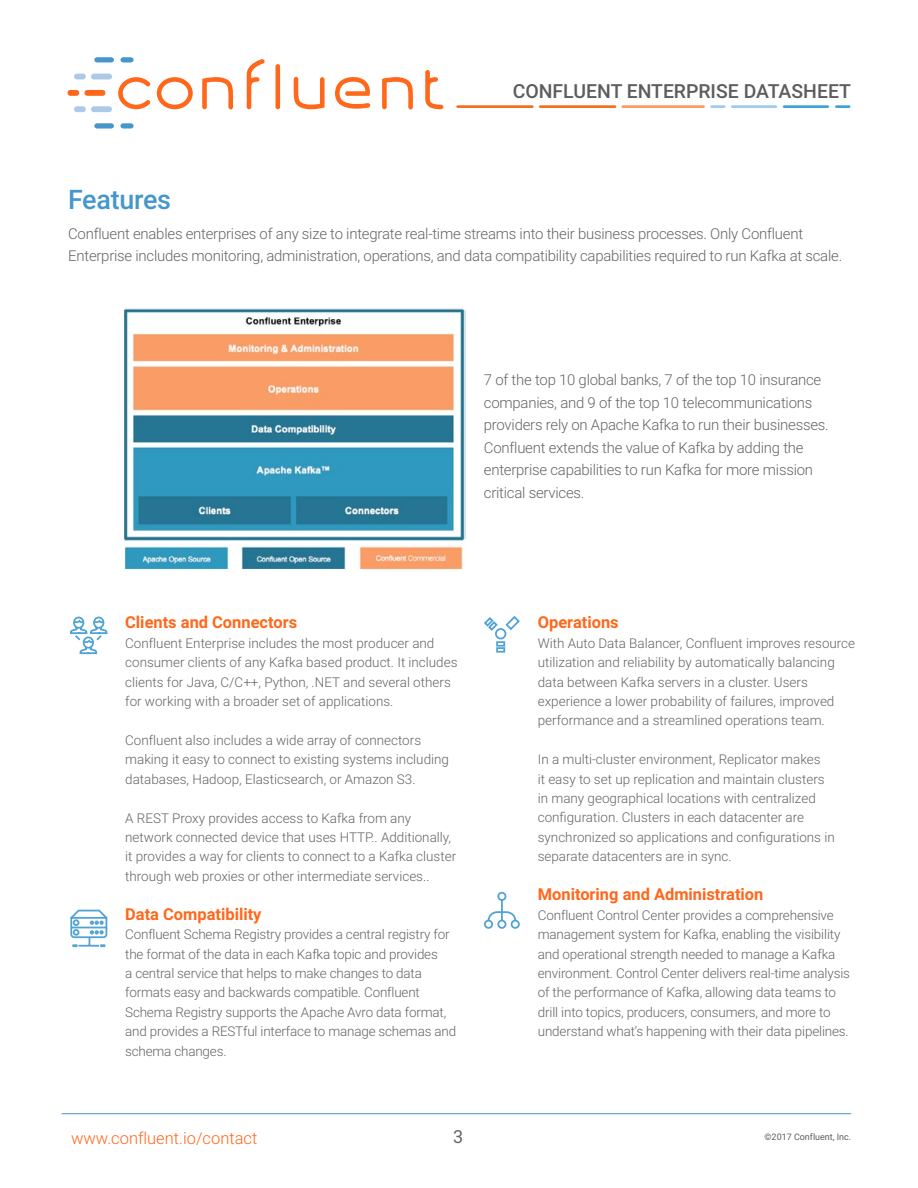
<style>
.page{position:relative;width:918px;height:1188px;background:#fff}
.page>*{position:absolute;margin:0;border:0;box-sizing:border-box;transform-origin:0 0}
.t1{font:500 26.85px "Roboto";letter-spacing:-.01em;color:#4597cb}
.t2{font:500 19.5px "Roboto";color:#5d5d5d}
.t3{font:18px "Roboto";color:#636466}
.t4{font:700 16.5px "Roboto";color:#ff671b}
.t5{font:300 16.5px "Roboto";color:#ff671b}
.t6{font:300 15px/22.4px "Roboto";letter-spacing:-.015em;color:#636466}
.t7{font:300 13.5px/19.4px "Roboto";color:#636466}
.t8{font:9px "Roboto";color:#5d5d5d}
</style>
<div class="page">
<hr style="left:62px;top:1113px;width:789px;height:1px;background:#4597cb">
<div style="left:68px;top:90px;width:11px;height:6px;background:#ff671b;border-radius:3px"></div>
<div style="left:85px;top:90px;width:20px;height:6px;background:#ff671b;border-radius:3px"></div>
<div style="left:74px;top:74px;width:12px;height:5px;background:#adc9e8;border-radius:3px"></div>
<div style="left:91px;top:74px;width:21px;height:5px;background:#adc9e8;border-radius:3px"></div>
<div style="left:74px;top:106px;width:12px;height:6px;background:#adc9e8;border-radius:3px"></div>
<div style="left:91px;top:106px;width:21px;height:6px;background:#adc9e8;border-radius:3px"></div>
<div style="left:94px;top:57px;width:20px;height:5px;background:#4597cb;border-radius:3px"></div>
<div style="left:120px;top:57px;width:14px;height:5px;background:#4597cb;border-radius:3px"></div>
<div style="left:94px;top:123px;width:20px;height:6px;background:#4597cb;border-radius:3px"></div>
<div style="left:120px;top:123px;width:14px;height:6px;background:#4597cb;border-radius:3px"></div>
<svg style="left:157px;top:77px;width:36px;height:32px"></svg>
<svg style="left:118px;top:77px;width:32px;height:32px"></svg>
<svg style="left:202px;top:77px;width:31px;height:33px"></svg>
<svg style="left:247px;top:59px;width:18px;height:50px"></svg>
<hr style="left:276px;top:64px;width:4px;height:45px;background:#ff671b;border-radius:2px">
<svg style="left:293px;top:77px;width:32px;height:32px"></svg>
<svg style="left:382px;top:77px;width:31px;height:33px"></svg>
<svg style="left:335px;top:77px;width:35px;height:32px"></svg>
<svg style="left:425px;top:70px;width:18px;height:39px"></svg>
<svg style="left:456px;top:105px;width:160px;height:3px"></svg>
<svg style="left:622px;top:105px;width:155px;height:3px"></svg>
<svg style="left:783px;top:105px;width:46px;height:3px"></svg>
<svg style="left:835px;top:105px;width:15px;height:3px"></svg>
<img style="left:124px;top:308px;width:342px;height:264px">
<svg style="left:69px;top:616px;width:39px;height:39px"></svg>
<svg style="left:70px;top:909px;width:38px;height:39px"></svg>
<svg style="left:484px;top:891px;width:36px;height:38px"></svg>
<svg style="left:484px;top:616px;width:36px;height:37px"></svg>
<h2 class="t2" style="left:513px;top:78px;width:340px">CONFLUENT ENTERPRISE DATASHEET</h2>
<h1 class="t1" style="left:68px;top:181px;width:105px">Features</h1>
<p class="t6" style="left:68px;top:222px;width:776px">Confluent enables enterprises of any size to integrate real-time streams into their business processes. Only Confluent<br>Enterprise includes monitoring, administration, operations, and data compatibility capabilities required to run Kafka at scale.</p>
<p class="t6" style="left:484px;top:368px;width:346px">7 of the top 10 global banks, 7 of the top 10 insurance companies, and 9 of the top 10 telecommunications providers rely on Apache Kafka to run their businesses.<br>Confluent extends the value of Kafka by adding the enterprise capabilities to run Kafka for more mission critical services.</p>
<p class="t4" style="left:125px;top:611px;width:173px">Clients and Connectors</p>
<p class="t7" style="left:125px;top:633px;width:334px">Confluent Enterprise includes the most producer and consumer clients of any Kafka based product. It includes clients for Java, C/C++, Python, .NET and several others for working with a broader set of applications.</p>
<p class="t7" style="left:125px;top:730px;width:325px">Confluent also includes a wide array of connectors making it easy to connect to existing systems including databases, Hadoop, Elasticsearch, or Amazon S3.</p>
<p class="t7" style="left:125px;top:808px;width:332px">A REST Proxy provides access to Kafka from any network connected device that uses HTTP.. Additionally, it provides a way for clients to connect to a Kafka cluster through web proxies or other intermediate services..</p>
<p class="t4" style="left:125px;top:902px;width:138px">Data Compatibility</p>
<p class="t7" style="left:125px;top:924px;width:332px">Confluent Schema Registry provides a central registry for the format of the data in each Kafka topic and provides<br>a central service that helps to make changes to data formats easy and backwards compatible. Confluent Schema Registry supports the Apache Avro data format, and provides a RESTful interface to manage schemas and schema changes.</p>
<p class="t4" style="left:538px;top:611px;width:82px">Operations</p>
<p class="t7" style="left:538px;top:633px;width:319px">With Auto Data Balancer, Confluent improves resource utilization and reliability by automatically balancing data between Kafka servers in a cluster. Users experience a lower probability of failures, improved performance and a streamlined operations team.</p>
<p class="t7" style="left:538px;top:749px;width:298px">In a multi-cluster environment, Replicator makes<br>it easy to set up replication and maintain clusters in many geographical locations with centralized configuration. Clusters in each datacenter are synchronized so applications and configurations in separate datacenters are in sync.</p>
<p class="t4" style="left:538px;top:883px;width:227px">Monitoring and Administration</p>
<p class="t7" style="left:538px;top:905px;width:314px">Confluent Control Center provides a comprehensive management system for Kafka, enabling the visibility and operational strength needed to manage a Kafka environment. Control Center delivers real-time analysis of the performance of Kafka, allowing data teams to drill into topics, producers, consumers, and more to understand what’s happening with their data pipelines.</p>
<p class="t5" style="left:71px;top:1126px;width:188px">www.confluent.io/contact</p>
<h3 class="t3" style="left:453px;top:1124px;width:12px">3</h3>
<p class="t8" style="left:765px;top:1131px;width:88px">©2017 Confluent, Inc.</p>
</div>
